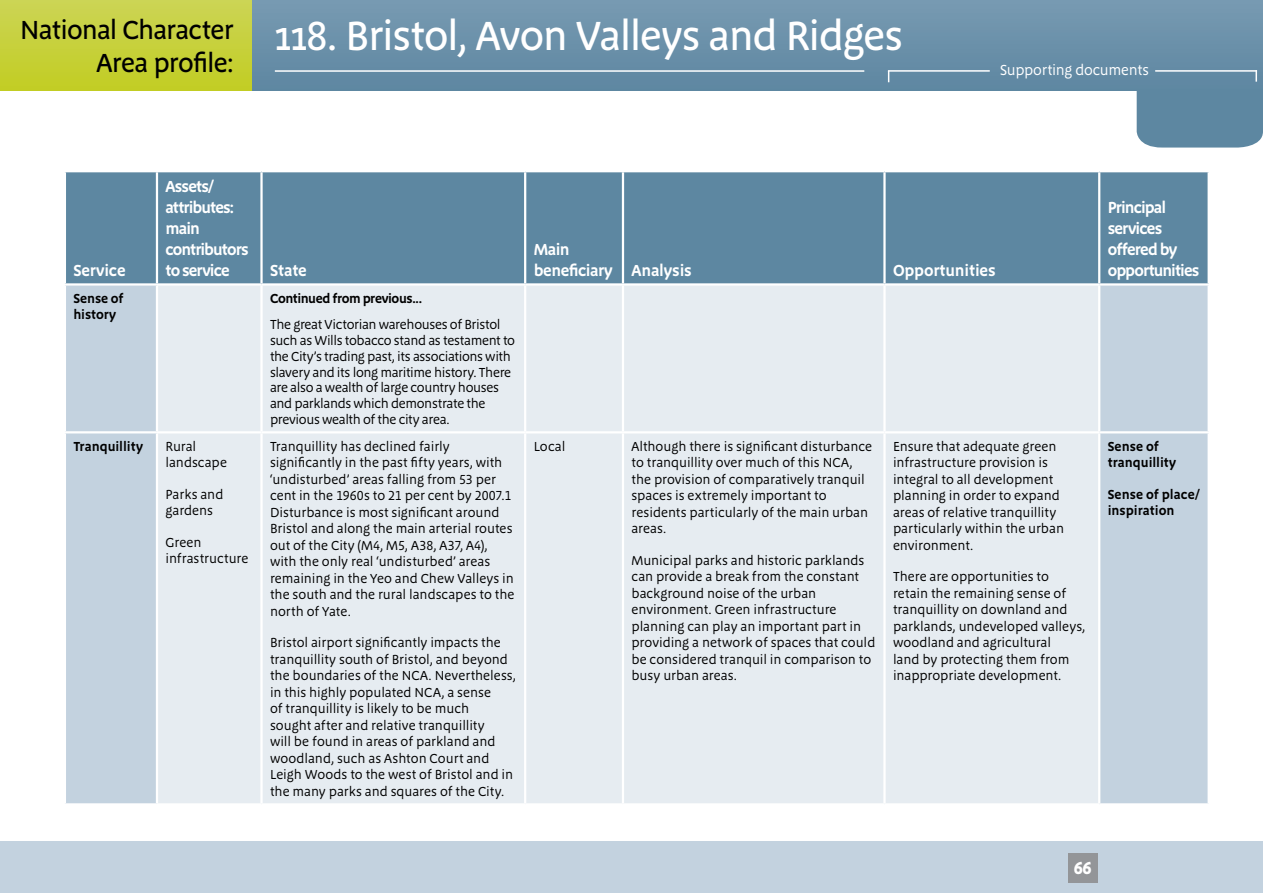
<style>
.page{position:relative;width:1263px;height:893px;background:#fff}
.page>*{position:absolute;margin:0;border:0;box-sizing:border-box;transform-origin:0 0}
.t1{font:500 42px "Megano";letter-spacing:-.03em;color:#fff}
.t2{font:500 27px/33px "Megano";letter-spacing:-.03em;color:#000;text-align:right}
.t3{font:700 18px "Megano LF";color:#fff}
.t4{font:600 16.5px/21px "Megano";letter-spacing:-.05em;color:#fff}
.t5{font:600 16.5px/21px "Megano";letter-spacing:-.02em;color:#fff}
.t6{font:600 16.5px "Megano";letter-spacing:-.01em;color:#fff}
.t7{font:15px "Megano";letter-spacing:-.02em;color:#fff}
.t8{font:13.5px/16.5px "Megano TF";letter-spacing:-.005em;color:#000}
.t9{font:13.5px/15.8px "Megano TF";letter-spacing:-.025em;color:#000}
.t10{font:600 13.5px/16.5px "Megano TF";color:#000}
.t11{font:600 13.5px "Megano TF";letter-spacing:-.03em;color:#000}
</style>
<div class="page">
<div style="left:0;top:0;width:1263px;height:90px;background:linear-gradient(to bottom,#cbd456,#c1cd25)"></div>
<div style="left:0;top:842px;width:1263px;height:51px;background:#c3d2df"></div>
<div style="left:253px;top:0;width:1010px;height:90px;background:#6a90a9"></div>
<div style="left:1137px;top:90px;width:126px;height:58px;background:#5d87a1"></div>
<div style="left:1068px;top:853px;width:30px;height:30px;background:#939598"></div>
<hr style="left:275px;top:70px;width:589px;height:2px;background:#fff">
<hr style="left:888px;top:70px;width:102px;height:2px;background:#fff">
<svg style="left:1255px;top:72px;width:2px;height:10px"></svg>
<hr style="left:1155px;top:70px;width:102px;height:2px;background:#fff">
<div style="left:66px;top:172px;width:1141px;height:111px;background:#5d87a1"></div>
<div style="left:66px;top:286px;width:1141px;height:517px;background:#c3d2df"></div>
<div style="left:158px;top:286px;width:940px;height:517px;background:#e6ecf1"></div>
<hr style="left:156px;top:172px;width:2px;height:111px;background:#fff">
<hr style="left:260px;top:172px;width:3px;height:111px;background:#fff">
<hr style="left:524px;top:172px;width:2px;height:111px;background:#fff">
<hr style="left:622px;top:172px;width:2px;height:111px;background:#fff">
<hr style="left:883px;top:172px;width:3px;height:111px;background:#fff">
<hr style="left:1098px;top:172px;width:2px;height:111px;background:#fff">
<hr style="left:156px;top:286px;width:2px;height:145px;background:#fff">
<hr style="left:260px;top:286px;width:3px;height:145px;background:#fff">
<hr style="left:524px;top:286px;width:2px;height:145px;background:#fff">
<hr style="left:622px;top:286px;width:2px;height:145px;background:#fff">
<hr style="left:883px;top:286px;width:3px;height:145px;background:#fff">
<hr style="left:1098px;top:286px;width:2px;height:145px;background:#fff">
<hr style="left:64px;top:431px;width:93px;height:2px;background:#fff">
<hr style="left:157px;top:431px;width:104px;height:2px;background:#fff">
<hr style="left:156px;top:433px;width:2px;height:370px;background:#fff">
<hr style="left:261px;top:431px;width:264px;height:2px;background:#fff">
<hr style="left:260px;top:433px;width:3px;height:370px;background:#fff">
<hr style="left:525px;top:431px;width:98px;height:2px;background:#fff">
<hr style="left:524px;top:433px;width:2px;height:370px;background:#fff">
<hr style="left:623px;top:431px;width:261px;height:2px;background:#fff">
<hr style="left:622px;top:433px;width:2px;height:370px;background:#fff">
<hr style="left:884px;top:431px;width:215px;height:2px;background:#fff">
<hr style="left:883px;top:433px;width:3px;height:370px;background:#fff">
<hr style="left:1099px;top:431px;width:111px;height:2px;background:#fff">
<hr style="left:1098px;top:433px;width:2px;height:370px;background:#fff">
<h2 class="t2" style="left:20px;top:13px;width:215px">National Character<br>Area profile:</h2>
<h1 class="t1" style="left:275px;top:11px;width:630px">118. Bristol, Avon Valleys and Ridges</h1>
<p class="t7" style="left:1000px;top:61px;width:150px">Supporting documents</p>
<p class="t6" style="left:73px;top:261px;width:54px">Service</p>
<p class="t4" style="left:165px;top:176px;width:85px">Assets/ attributes: main contributors to service</p>
<p class="t4" style="left:270px;top:260px;width:38px">State</p>
<p class="t5" style="left:534px;top:239px;width:160px">Main<br>beneficiary Analysis</p>
<p class="t6" style="left:893px;top:261px;width:104px">Opportunities</p>
<p class="t4" style="left:1108px;top:197px;width:93px">Principal services offered by opportunities</p>
<p class="t10" style="left:73px;top:290px;width:52px">Sense of history</p>
<p class="t11" style="left:270px;top:290px;width:154px">Continued from previous...</p>
<p class="t9" style="left:270px;top:317px;width:247px">The great Victorian warehouses of Bristol such as Wills tobacco stand as testament to the City’s trading past, its associations with slavery and its long maritime history. There are also a wealth of large country houses and parklands which demonstrate the previous wealth of the city area.</p>
<p class="t10" style="left:73px;top:438px;width:71px">Tranquillity</p>
<p class="t8" style="left:165px;top:438px;width:63px">Rural landscape</p>
<p class="t8" style="left:165px;top:486px;width:59px">Parks and gardens</p>
<p class="t8" style="left:165px;top:534px;width:85px">Green infrastructure</p>
<p class="t8" style="left:270px;top:438px;width:246px">Tranquillity has declined fairly significantly in the past fifty years, with ‘undisturbed’ areas falling from 53 per cent in the 1960s to 21 per cent by 2007.1<br>Disturbance is most significant around Bristol and along the main arterial routes out of the City (M4, M5, A38, A37, A4), with the only real ‘undisturbed’ areas remaining in the Yeo and Chew Valleys in the south and the rural landscapes to the north of Yate.</p>
<p class="t8" style="left:270px;top:635px;width:248px">Bristol airport significantly impacts the tranquillity south of Bristol, and beyond the boundaries of the NCA. Nevertheless, in this highly populated NCA, a sense<br>of tranquillity is likely to be much<br>sought after and relative tranquillity<br>will be found in areas of parkland and woodland, such as Ashton Court and Leigh Woods to the west of Bristol and in the many parks and squares of the City.</p>
<p class="t8" style="left:534px;top:438px;width:33px">Local</p>
<p class="t8" style="left:631px;top:438px;width:242px">Although there is significant disturbance to tranquillity over much of this NCA, the provision of comparatively tranquil spaces is extremely important to residents particularly of the main urban areas.</p>
<p class="t8" style="left:631px;top:552px;width:245px">Municipal parks and historic parklands can provide a break from the constant background noise of the urban environment. Green infrastructure planning can play an important part in providing a network of spaces that could be considered tranquil in comparison to busy urban areas.</p>
<p class="t8" style="left:893px;top:438px;width:173px">Ensure that adequate green infrastructure provision is integral to all development planning in order to expand areas of relative tranquillity particularly within the urban environment.</p>
<p class="t8" style="left:893px;top:568px;width:194px">There are opportunities to retain the remaining sense of tranquillity on downland and parklands, undeveloped valleys, woodland and agricultural<br>land by protecting them from inappropriate development.</p>
<p class="t10" style="left:1108px;top:438px;width:70px">Sense of tranquillity</p>
<p class="t10" style="left:1108px;top:486px;width:94px">Sense of place/ inspiration</p>
<h3 class="t3" style="left:1073px;top:857px;width:20px">66</h3>
</div>
